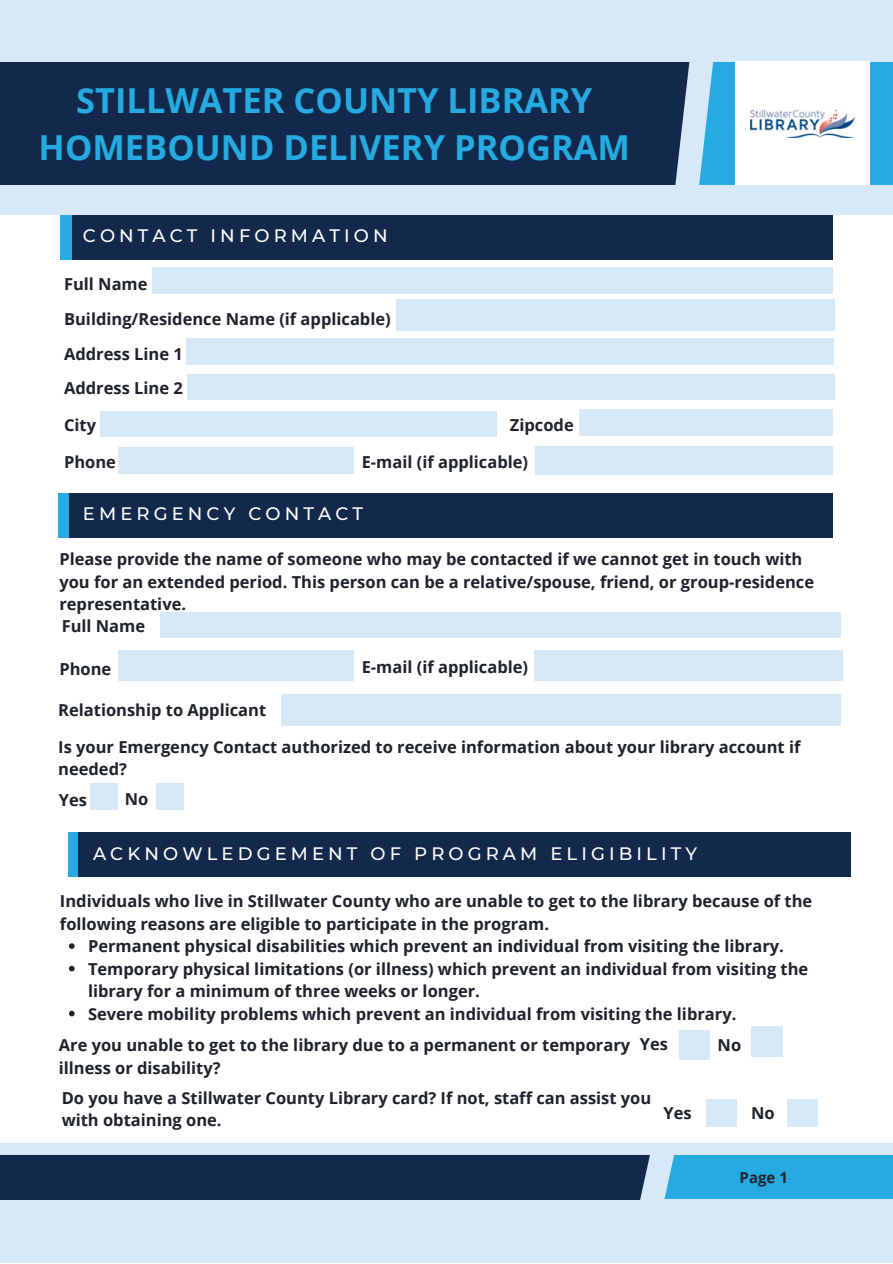
<style>
.page{position:relative;width:893px;height:1264px;background:#fff}
.page>*{position:absolute;margin:0;border:0;box-sizing:border-box;transform-origin:0 0}
.t1{font:700 34.5px "Open Sans";color:#25aae1}
.t2{font:500 18px "Montserrat";letter-spacing:.23em;color:#fff}
.t3{font:700 16.5px/22.5px "Open Sans";color:#1e232b}
.t4{font:700 15px "Open Sans";color:#1e232b}
</style>
<div class="page">
<div style="left:0;top:0;width:892px;height:215px;background:#d7e9f8"></div>
<div style="left:0;top:62px;width:693px;height:122px;background:#13294b"></div>
<div style="left:0;top:1143px;width:892px;height:119px;background:#d7e9f8"></div>
<div style="left:0;top:1154px;width:655px;height:45px;background:#13294b"></div>
<div style="left:652px;top:1154px;width:240px;height:44px;background:#25aae1"></div>
<div style="left:160px;top:612px;width:680px;height:25px;background:#d7e9f8"></div>
<div style="left:118px;top:650px;width:235px;height:30px;background:#d7e9f8"></div>
<div style="left:281px;top:695px;width:559px;height:31px;background:#d7e9f8"></div>
<div style="left:90px;top:783px;width:28px;height:26px;background:#d7e9f8"></div>
<div style="left:156px;top:783px;width:27px;height:26px;background:#d7e9f8"></div>
<div style="left:60px;top:215px;width:18px;height:45px;background:#25aae1"></div>
<div style="left:72px;top:215px;width:760px;height:45px;background:#13294b"></div>
<div style="left:58px;top:493px;width:30px;height:44px;background:#25aae1"></div>
<div style="left:69px;top:493px;width:764px;height:44px;background:#13294b"></div>
<div style="left:694px;top:62px;width:198px;height:122px;background:#25aae1"></div>
<svg style="left:660px;top:62px;width:69px;height:123px"></svg>
<svg style="left:623px;top:1154px;width:68px;height:46px"></svg>
<img style="left:735px;top:62px;width:134px;height:122px">
<svg style="left:69px;top:943px;width:6px;height:5px"></svg>
<svg style="left:69px;top:965px;width:6px;height:6px"></svg>
<svg style="left:69px;top:1010px;width:6px;height:6px"></svg>
<div style="left:100px;top:411px;width:396px;height:26px;background:#d7e9f8"></div>
<div style="left:396px;top:300px;width:439px;height:31px;background:#d7e9f8"></div>
<div style="left:186px;top:339px;width:647px;height:25px;background:#d7e9f8"></div>
<div style="left:187px;top:374px;width:647px;height:26px;background:#d7e9f8"></div>
<div style="left:579px;top:408px;width:253px;height:27px;background:#d7e9f8"></div>
<div style="left:535px;top:446px;width:297px;height:28px;background:#d7e9f8"></div>
<div style="left:118px;top:447px;width:235px;height:27px;background:#d7e9f8"></div>
<div style="left:534px;top:650px;width:308px;height:30px;background:#d7e9f8"></div>
<div style="left:152px;top:267px;width:680px;height:26px;background:#d7e9f8"></div>
<div style="left:68px;top:832px;width:18px;height:44px;background:#25aae1"></div>
<div style="left:78px;top:832px;width:772px;height:44px;background:#13294b"></div>
<div style="left:679px;top:1029px;width:31px;height:30px;background:#d7e9f8"></div>
<div style="left:751px;top:1026px;width:31px;height:30px;background:#d7e9f8"></div>
<div style="left:706px;top:1099px;width:30px;height:27px;background:#d7e9f8"></div>
<div style="left:786px;top:1099px;width:31px;height:27px;background:#d7e9f8"></div>
<p class="t1" style="left:76px;top:76px;width:517px">STILLWATER COUNTY LIBRARY</p>
<p class="t1" style="left:39px;top:123px;width:593px">HOMEBOUND DELIVERY PROGRAM</p>
<p class="t2" style="left:83px;top:224px;width:306px">CONTACT INFORMATION</p>
<p class="t3" style="left:64px;top:272px;width:85px">Full Name</p>
<p class="t3" style="left:64px;top:307px;width:328px">Building/Residence Name (if applicable)</p>
<p class="t3" style="left:64px;top:343px;width:120px">Address Line 1</p>
<p class="t3" style="left:64px;top:376px;width:120px">Address Line 2</p>
<p class="t3" style="left:64px;top:413px;width:34px">City</p>
<p class="t3" style="left:510px;top:413px;width:65px">Zipcode</p>
<p class="t3" style="left:64px;top:450px;width:53px">Phone</p>
<p class="t3" style="left:362px;top:450px;width:168px">E-mail (if applicable)</p>
<p class="t2" style="left:83px;top:502px;width:281px">EMERGENCY CONTACT</p>
<p class="t3" style="left:59px;top:547px;width:756px">Please provide the name of someone who may be contacted if we cannot get in touch with you for an extended period. This person can be a relative/spouse, friend, or group-residence representative.</p>
<p class="t3" style="left:62px;top:614px;width:85px">Full Name</p>
<p class="t3" style="left:59px;top:657px;width:53px">Phone</p>
<p class="t3" style="left:362px;top:655px;width:168px">E-mail (if applicable)</p>
<p class="t3" style="left:58px;top:698px;width:209px">Relationship to Applicant</p>
<p class="t3" style="left:58px;top:735px;width:743px">Is your Emergency Contact authorized to receive information about your library account if needed?</p>
<p class="t3" style="left:59px;top:788px;width:30px">Yes</p>
<p class="t3" style="left:125px;top:787px;width:25px">No</p>
<p class="t2" style="left:93px;top:842px;width:605px">ACKNOWLEDGEMENT OF PROGRAM ELIGIBILITY</p>
<p class="t3" style="left:60px;top:889px;width:753px">Individuals who live in Stillwater County who are unable to get to the library because of the following reasons are eligible to participate in the program.</p>
<p class="t3" style="left:88px;top:934px;width:697px">Permanent physical disabilities which prevent an individual from visiting the library.</p>
<p class="t3" style="left:88px;top:957px;width:721px">Temporary physical limitations (or illness) which prevent an individual from visiting the library for a minimum of three weeks or longer.</p>
<p class="t3" style="left:88px;top:1002px;width:650px">Severe mobility problems which prevent an individual from visiting the library.</p>
<p class="t3" style="left:59px;top:1033px;width:573px">Are you unable to get to the library due to a permanent or temporary illness or disability?</p>
<p class="t3" style="left:639px;top:1031px;width:30px">Yes</p>
<p class="t3" style="left:717px;top:1033px;width:25px">No</p>
<p class="t3" style="left:62px;top:1085px;width:591px">Do you have a Stillwater County Library card? If not, staff can assist you with obtaining one.</p>
<p class="t3" style="left:663px;top:1101px;width:30px">Yes</p>
<p class="t3" style="left:751px;top:1101px;width:25px">No</p>
<p class="t4" style="left:739px;top:1166px;width:50px">Page 1</p>
</div>
